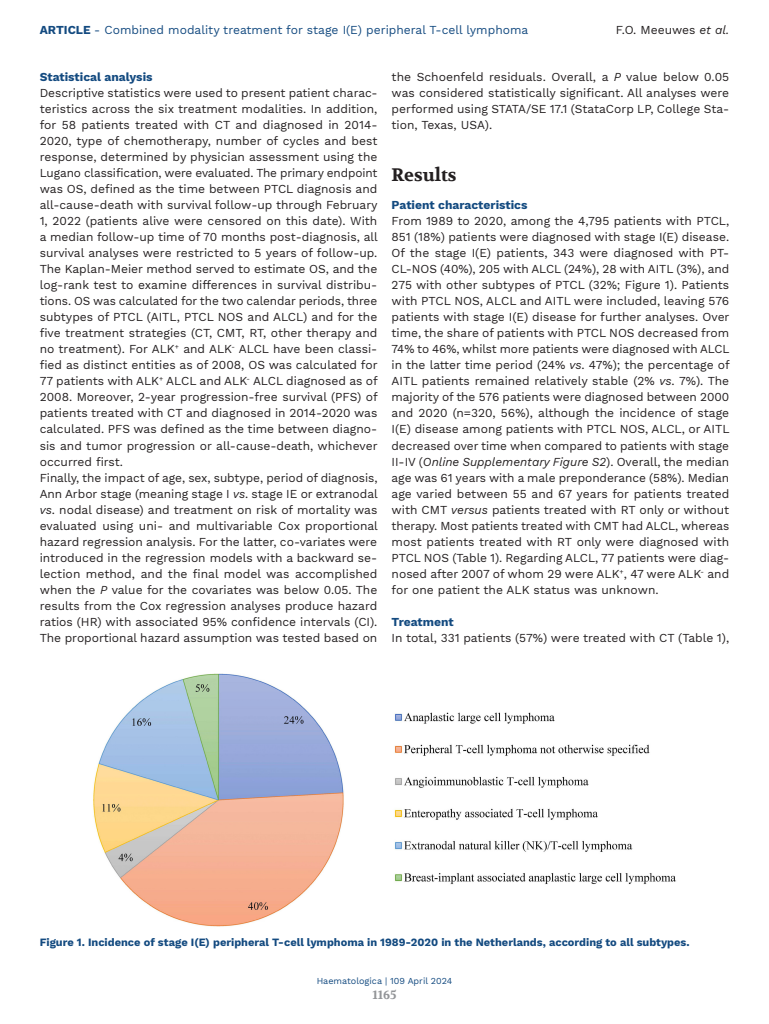
<style>
.page{position:relative;width:769px;height:1024px;background:#fff}
.page>*{position:absolute;margin:0;border:0;box-sizing:border-box;transform-origin:0 0}
.TITOLO_c18{font:700 18px "Volkhov";color:#231f20}
.TESTO{font:12px/16px "Work Sans";color:#231f20;text-align:justify}
.t1{font:12px "Work Sans";color:#134a80}
.TITOLETTO_Blu{font:700 12px "Work Sans";color:#134a80}
.t2{font:700 12px "Volkhov";color:#939598}
.DIDA_Figura{font:700 11px "Work Sans";color:#134a80}
.t3{font:9px "Work Sans";color:#134a80}
.s1{font-weight:700}
.s2{font-style:italic}
</style>
<div class="page">
<img style="left:93px;top:673px;width:583px;height:254px">
<p class="t1" style="left:40px;top:23px;width:490px"><span class="s1">ARTICLE</span> - Combined modality treatment for stage I(E) peripheral T-cell lymphoma</p>
<p class="TESTO" style="left:615px;top:22px;width:115px">F.O. Meeuwes <span class="s2">et al.</span></p>
<p class="TITOLETTO_Blu" style="left:40px;top:70px;width:114px">Statistical analysis</p>
<p class="TESTO" style="left:40px;top:86px;width:339px">Descriptive statistics were used to present patient charac&shy;teristics across the six treatment modalities. In addition, for 58 patients treated with CT and diagnosed in 2014- 2020, type of chemotherapy, number of cycles and best response, determined by physician assessment using the Lugano classification, were evaluated. The primary endpoint was OS, defined as the time between PTCL diagnosis and all-cause-death with survival follow-up through February 1, 2022 (patients alive were censored on this date). With a median follow-up time of 70 months post-diagnosis, all survival analyses were restricted to 5 years of follow-up.<br>The Kaplan-Meier method served to estimate OS, and the log-rank test to examine differences in survival distribu&shy;tions. OS was calculated for the two calendar periods, three subtypes of PTCL (AITL, PTCL NOS and ALCL) and for the five treatment strategies (CT, CMT, RT, other therapy and no treatment). For ALK<sup>+</sup> and ALK<sup>-</sup> ALCL have been classi&shy;fied as distinct entities as of 2008, OS was calculated for 77 patients with ALK<sup>+</sup> ALCL and ALK<sup>-</sup> ALCL diagnosed as of 2008. Moreover, 2-year progression-free survival (PFS) of patients treated with CT and diagnosed in 2014-2020 was calculated. PFS was defined as the time between diagno&shy;sis and tumor progression or all-cause-death, whichever occurred first.</p>
<p class="TESTO" style="left:40px;top:470px;width:339px">Finally, the impact of age, sex, subtype, period of diagnosis, Ann Arbor stage (meaning stage I <span class="s2">vs</span>. stage IE or extranodal <span class="s2">vs</span>. nodal disease) and treatment on risk of mortality was evaluated using uni- and multivariable Cox proportional hazard regression analysis. For the latter, co-variates were introduced in the regression models with a backward se&shy;lection method, and the final model was accomplished when the <span class="s2">P</span> value for the covariates was below 0.05. The results from the Cox regression analyses produce hazard ratios (HR) with associated 95% confidence intervals (CI).<br>The proportional hazard assumption was tested based on</p>
<p class="TESTO" style="left:391px;top:70px;width:339px">the Schoenfeld residuals. Overall, a <span class="s2">P</span> value below 0.05 was considered statistically significant. All analyses were performed using STATA/SE 17.1 (StataCorp LP, College Sta&shy;tion, Texas, USA).</p>
<p class="TITOLO_c18" style="left:391px;top:164px;width:66px">Results</p>
<p class="TITOLETTO_Blu" style="left:391px;top:198px;width:137px">Patient characteristics</p>
<p class="TESTO" style="left:391px;top:214px;width:339px">From 1989 to 2020, among the 4,795 patients with PTCL, 851 (18%) patients were diagnosed with stage I(E) disease.<br>Of the stage I(E) patients, 343 were diagnosed with PT-CL-NOS (40%), 205 with ALCL (24%), 28 with AITL (3%), and 275 with other subtypes of PTCL (32%; Figure 1). Patients with PTCL NOS, ALCL and AITL were included, leaving 576 patients with stage I(E) disease for further analyses. Over time, the share of patients with PTCL NOS decreased from 74% to 46%, whilst more patients were diagnosed with ALCL in the latter time period (24% <span class="s2">vs</span>. 47%); the percentage of AITL patients remained relatively stable (2% <span class="s2">vs</span>. 7%). The majority of the 576 patients were diagnosed between 2000 and 2020 (n=320, 56%), although the incidence of stage I(E) disease among patients with PTCL NOS, ALCL, or AITL decreased over time when compared to patients with stage II-IV (<span class="s2">Online Supplementary Figure S2</span>). Overall, the median age was 61 years with a male preponderance (58%). Median age varied between 55 and 67 years for patients treated with CMT <span class="s2">versus</span> patients treated with RT only or without therapy. Most patients treated with CMT had ALCL, whereas most patients treated with RT only were diagnosed with PTCL NOS (Table 1). Regarding ALCL, 77 patients were diag&shy;nosed after 2007 of whom 29 were ALK<sup>+</sup>, 47 were ALK<sup>-</sup> and for one patient the ALK status was unknown.</p>
<p class="TITOLETTO_Blu" style="left:391px;top:614px;width:63px">Treatment</p>
<p class="TESTO" style="left:391px;top:630px;width:339px">In total, 331 patients (57%) were treated with CT (Table 1),</p>
<p class="DIDA_Figura" style="left:40px;top:935px;width:651px">Figure 1. Incidence of stage I(E) peripheral T-cell lymphoma in 1989-2020 in the Netherlands, according to all subtypes.</p>
<p class="t3" style="left:316px;top:975px;width:137px">Haematologica | 109 April 2024</p>
<p class="t2" style="left:372px;top:987px;width:26px">1165</p>
</div>
